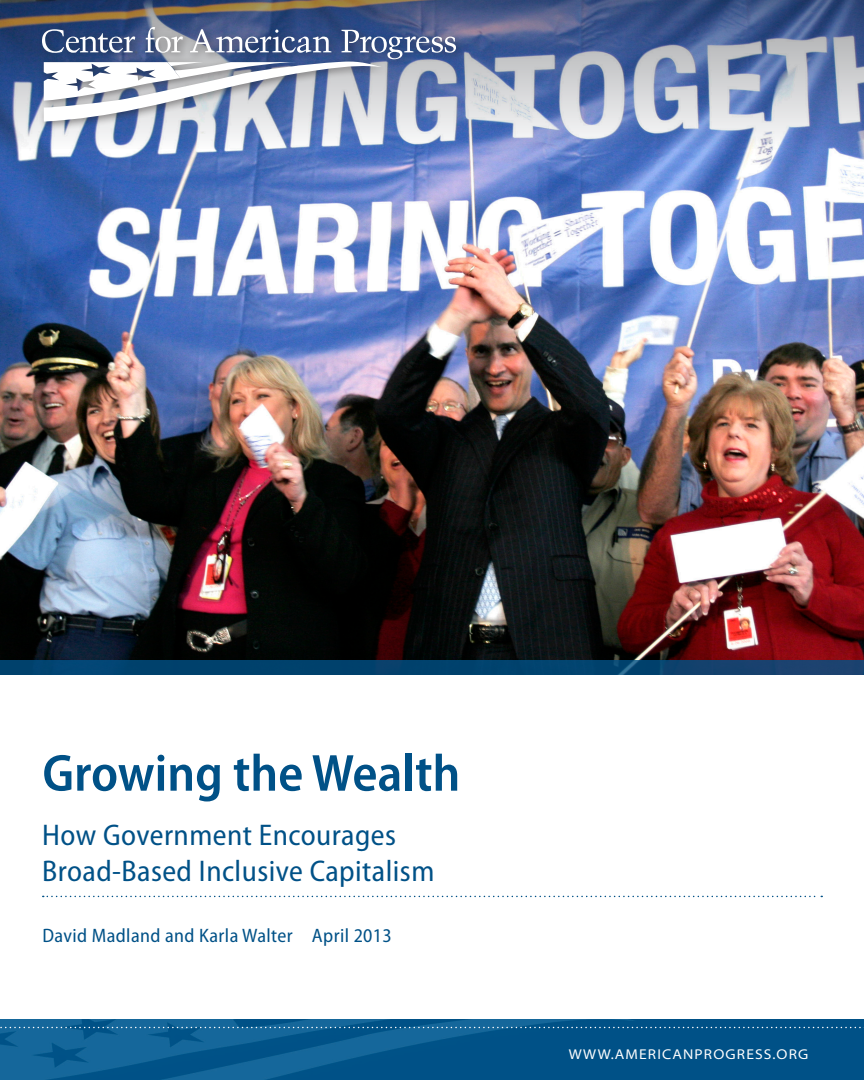
<style>
.page{position:relative;width:864px;height:1080px;background:#fff}
.page>*{position:absolute;margin:0;border:0;box-sizing:border-box;transform-origin:0 0}
.Report_Title{font:600 semi-condensed 52.5px "Myriad Pro";color:#005187}
.Report_Subtitle{font:semi-condensed 30px/36px "Myriad Pro";letter-spacing:.015em;color:#005187}
.Report_Authors_Date{font:semi-condensed 19.5px "Myriad Pro";letter-spacing:.02em;color:#005187}
.Header1{font:semi-expanded 14.25px "Myriad Pro";letter-spacing:.08em;color:#fff}
</style>
<div class="page">
<img style="left:0;top:1019px;width:864px;height:61px">
<img style="left:0;top:148px;width:864px;height:512px">
<svg style="left:43px;top:896px;width:779px;height:1px"></svg>
<svg style="left:0;top:660px;width:864px;height:15px;fill:#00416d"></svg>
<img style="left:0;top:0;width:864px;height:148px">
<div style="left:36px;top:21px;width:430px;height:111px;background:#231f20;opacity:.5"></div>
<svg style="left:42px;top:27px;width:414px;height:95px"></svg>
<svg style="left:0;top:1027px;width:864px;height:1px"></svg>
<p class="Report_Title" style="left:42px;top:744px;width:419px">Growing the Wealth</p>
<p class="Report_Subtitle" style="left:42px;top:817px;width:394px">How Government Encourages<br>Broad-Based Inclusive Capitalism</p>
<p class="Report_Authors_Date" style="left:43px;top:925px;width:351px">David Madland and Karla Walter April 2013</p>
<p class="Header1" style="left:569px;top:1047px;width:241px">WWW.AMERICANPROGRESS.ORG</p>
</div>
